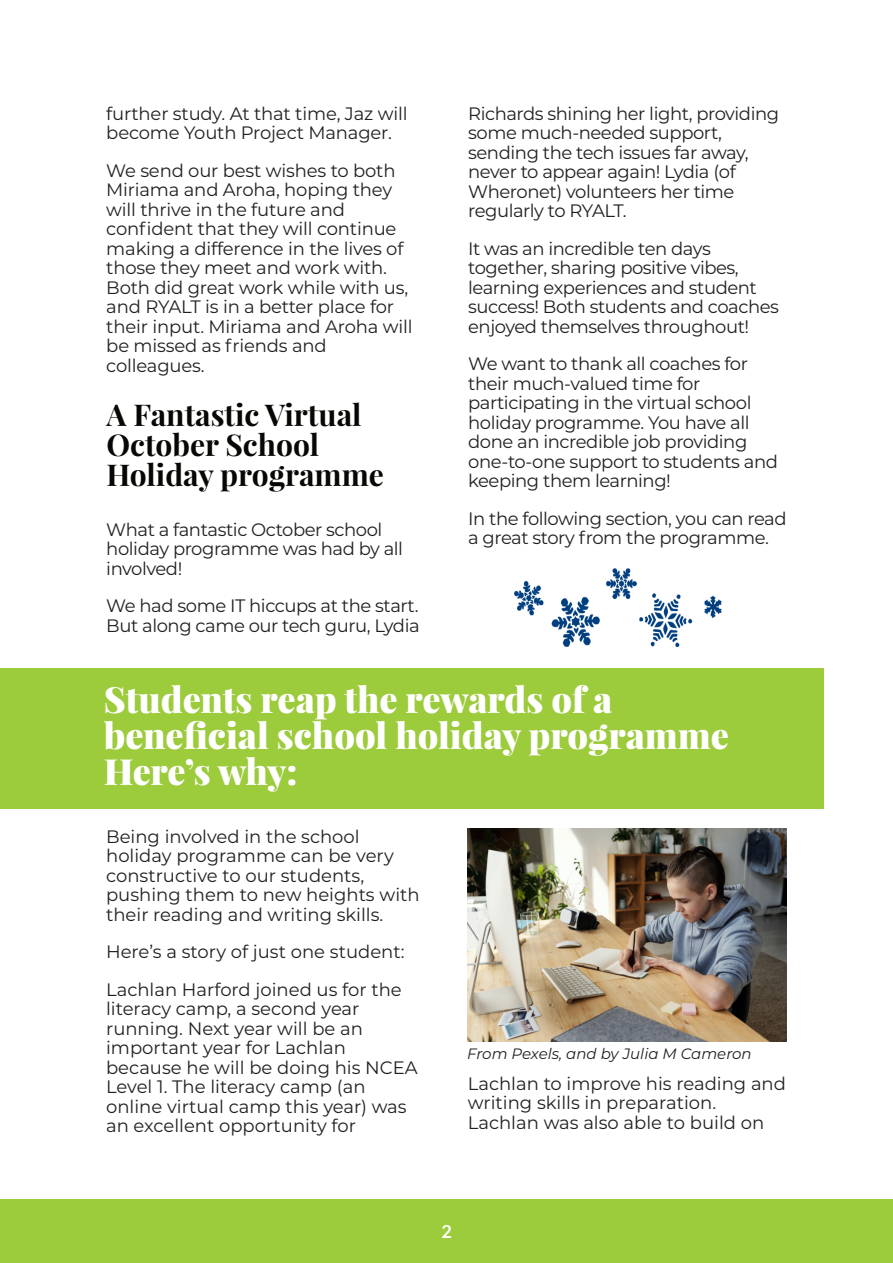
<style>
.page{position:relative;width:893px;height:1263px;background:#fff}
.page>*{position:absolute;margin:0;border:0;box-sizing:border-box;transform-origin:0 0}
.t1{font:900 36px/36px "Playfair Display";color:#fff}
.t2{font:700 30px/30px "Playfair Display";color:#080704}
.t3{font:18px/19.5px "Montserrat";letter-spacing:-.02em;color:#231f20}
.t4{font:18px/19.5px "Montserrat";color:#231f20}
.t5{font:700 18px "Lato";color:#fff}
.t6{font:italic 15px "Montserrat";color:#231f20}
</style>
<div class="page">
<img style="left:467px;top:829px;width:319px;height:212px">
<div style="left:0;top:1199px;width:893px;height:64px;background:#9ccb3b"></div>
<div style="left:0;top:668px;width:823px;height:141px;background:#9ccb3b"></div>
<img style="left:514px;top:568px;width:208px;height:78px">
<p class="t3" style="left:106px;top:103px;width:303px">further study. At that time, Jaz will become Youth Project Manager.</p>
<p class="t3" style="left:106px;top:160px;width:308px">We send our best wishes to both<br>Miriama and Aroha, hoping they will thrive in the future and confident that they will continue making a difference in the lives of those they meet and work with.<br>Both did great work while with us, and RYALT is in a better place for their input. Miriama and Aroha will be missed as friends and colleagues.</p>
<h2 class="t2" style="left:106px;top:399px;width:279px">A Fantastic Virtual<br>October School<br>Holiday programme</h2>
<p class="t3" style="left:106px;top:520px;width:298px">What a fantastic October school holiday programme was had by all involved!</p>
<p class="t3" style="left:106px;top:596px;width:315px">We had some IT hiccups at the start.<br>But along came our tech guru, Lydia</p>
<p class="t3" style="left:468px;top:103px;width:312px">Richards shining her light, providing some much-needed support, sending the tech issues far away, never to appear again! Lydia (of<br>Wheronet) volunteers her time regularly to RYALT.</p>
<p class="t3" style="left:468px;top:238px;width:312px">It was an incredible ten days together, sharing positive vibes, learning experiences and student success! Both students and coaches enjoyed themselves throughout!</p>
<p class="t3" style="left:468px;top:354px;width:311px">We want to thank all coaches for their much-valued time for participating in the virtual school holiday programme. You have all done an incredible job providing one-to-one support to students and keeping them learning!</p>
<p class="t3" style="left:468px;top:508px;width:320px">In the following section, you can read a great story from the programme.</p>
<h1 class="t1" style="left:104px;top:680px;width:627px">Students reap the rewards of a beneficial school holiday programme<br>Here’s why:</h1>
<p class="t4" style="left:106px;top:826px;width:315px">Being involved in the school holiday programme can be very constructive to our students, pushing them to new heights with their reading and writing skills.</p>
<p class="t4" style="left:106px;top:933px;width:300px;line-height:37.5px">Here’s a story of just one student:<br>Lachlan Harford joined us for the</p>
<p class="t4" style="left:106px;top:999px;width:313px">literacy camp, a second year running. Next year will be an important year for Lachlan because he will be doing his NCEA<br>Level 1. The literacy camp (an online virtual camp this year) was an excellent opportunity for</p>
<p class="t6" style="left:467px;top:1044px;width:286px">From Pexels, and by Julia M Cameron</p>
<p class="t4" style="left:468px;top:1073px;width:320px">Lachlan to improve his reading and writing skills in preparation.<br>Lachlan was also able to build on</p>
<p class="t5" style="left:441px;top:1223px;width:12px">2</p>
</div>
